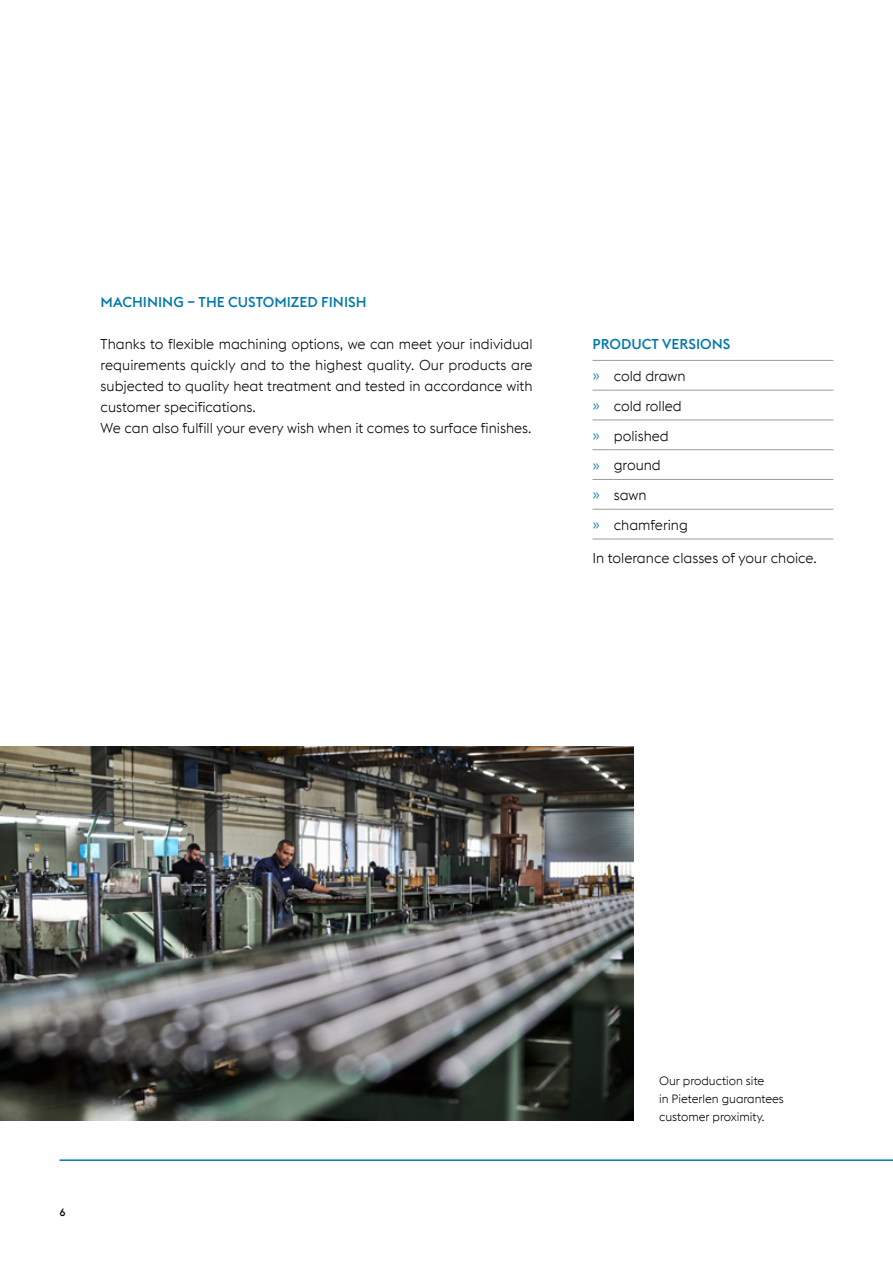
<style>
.page{position:relative;width:893px;height:1263px;background:#fff}
.page>*{position:absolute;margin:0;border:0;box-sizing:border-box;transform-origin:0 0}
.t1{font:300 14.25px/29.7px "voestalpine";color:#000}
.t2{font:500 14.25px "voestalpine";color:#0078aa}
.t3{font:300 12px/18px "voestalpine";color:#000}
.t4{font:500 10.5px "voestalpine";color:#000}
.s1{font-size:15px;color:#0078aa}
</style>
<div class="page">
<hr style="left:60px;top:1159px;width:833px;height:2px;background:#0078aa">
<img style="left:0;top:747px;width:634px;height:373px">
<svg style="left:592px;top:360px;width:22px;height:1px"></svg>
<hr style="left:614px;top:360px;width:219px;height:1px;background:#9c9d9d">
<svg style="left:592px;top:390px;width:22px;height:1px"></svg>
<hr style="left:614px;top:390px;width:219px;height:1px;background:#9c9d9d">
<svg style="left:592px;top:420px;width:22px;height:1px"></svg>
<hr style="left:614px;top:420px;width:219px;height:1px;background:#9c9d9d">
<svg style="left:592px;top:449px;width:22px;height:1px"></svg>
<hr style="left:614px;top:449px;width:219px;height:1px;background:#9c9d9d">
<svg style="left:592px;top:479px;width:22px;height:1px"></svg>
<hr style="left:614px;top:479px;width:219px;height:1px;background:#9c9d9d">
<svg style="left:592px;top:509px;width:22px;height:1px"></svg>
<hr style="left:614px;top:509px;width:219px;height:1px;background:#9c9d9d">
<svg style="left:592px;top:539px;width:22px;height:1px"></svg>
<hr style="left:614px;top:539px;width:219px;height:1px;background:#9c9d9d">
<p class="t2" style="left:101px;top:294px;width:267px">MACHINING – THE CUSTOMIZED FINISH</p>
<p class="t1" style="left:101px;top:334px;width:433px;line-height:21px">Thanks to flexible machining options, we can meet your individual requirements quickly and to the highest quality. Our products are subjected to quality heat treatment and tested in accordance with customer specifications.<br>We can also fulfill your every wish when it comes to surface finishes.</p>
<p class="t2" style="left:592px;top:336px;width:139px">PRODUCT VERSIONS</p>
<p class="t1" style="left:592px;top:361px;width:97px"><span class="s1">»</span> cold drawn <span class="s1">»</span> cold rolled <span class="s1">»</span> polished<br><span class="s1">»</span> ground<br><span class="s1">»</span> sawn<br><span class="s1">»</span> chamfering</p>
<p class="t1" style="left:592px;top:543px;width:226px">In tolerance classes of your choice.</p>
<p class="t4" style="left:60px;top:1205px;width:8px">6</p>
<p class="t3" style="left:659px;top:1071px;width:126px">Our production site<br>in Pieterlen guarantees customer proximity.</p>
</div>
